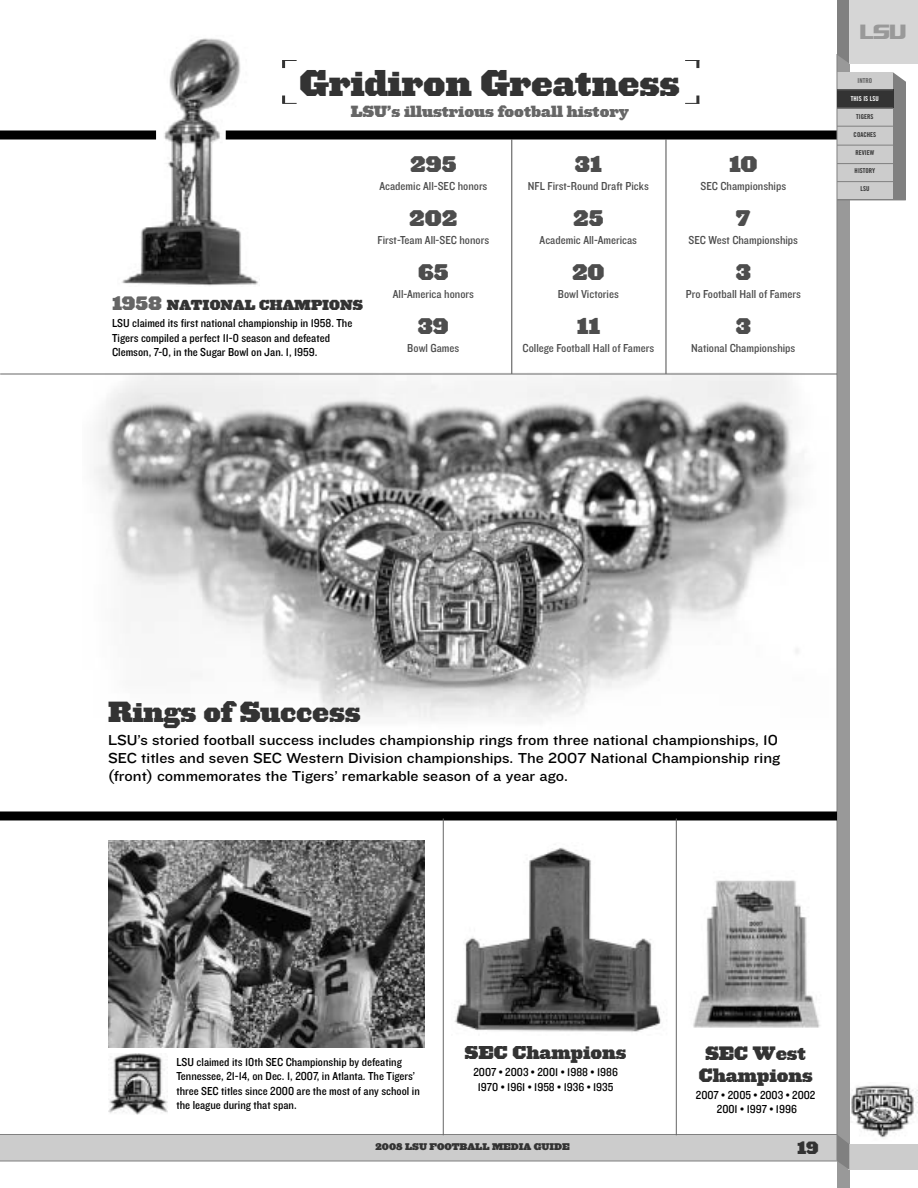
<style>
.page{position:relative;width:918px;height:1188px;background:#fff}
.page>*{position:absolute;margin:0;border:0;box-sizing:border-box;transform-origin:0 0}
.t1{font:900 34.5px "Acropolis HTF";color:#333}
.t2{font:900 27px "Acropolis HTF";color:#333}
.t3{font:900 21px "Acropolis HTF";color:#4d4d4d}
.t4{font:900 18px/21.6px "Acropolis HTF";color:#333;text-align:center}
.t5{font:18px "Geaux Extended";color:#999}
.t6{font:900 16.5px "Acropolis HTF";color:#333}
.t7{font:15px/18px "Knockout HTF32 Junior Cruiserwt";color:#000}
.t8{font:900 15px "Acropolis HTF";color:#666}
.t9{font:900 13.5px "Acropolis HTF";color:#333}
.t10{font:12px/14.4px "Knockout HTF30 Junior Welterwt";color:#000;text-align:center}
.t11{font:12px "Knockout HTF30 Junior Welterwt";color:#4d4d4d}
.t12{font:9px "Ziggurat HTF Black";color:#333}
.t13{font:6.75px "Trade Gothic Bold Cond Twenty";color:#333}
.t14{font:6.75px "Trade Gothic Bold Cond Twenty";color:#fff}
.t15{font:6.75px "Trade Gothic Bold Cond Twenty";color:#5c5c5c}
.s1{font-size:18px;color:#666}
</style>
<div class="page">
<img style="left:108px;top:840px;width:317px;height:207px">
<img style="left:83px;top:373px;width:754px;height:438px">
<img style="left:122px;top:38px;width:138px;height:248px">
<img style="left:693px;top:880px;width:127px;height:148px">
<img style="left:454px;top:844px;width:210px;height:188px">
<div style="left:0;top:130px;width:156px;height:10px;background:#000"></div>
<div style="left:226px;top:130px;width:611px;height:10px;background:#000"></div>
<svg style="left:282px;top:60px;width:15px;height:8px"></svg>
<svg style="left:282px;top:96px;width:15px;height:8px"></svg>
<svg style="left:685px;top:60px;width:14px;height:8px"></svg>
<svg style="left:685px;top:96px;width:14px;height:8px"></svg>
<img style="left:850px;top:1085px;width:67px;height:53px">
<div style="left:837px;top:0;width:12px;height:1188px;background:#999"></div>
<div style="left:893px;top:114px;width:13px;height:86px;background:#808080"></div>
<svg style="left:893px;top:72px;width:13px;height:42px"></svg>
<div style="left:838px;top:72px;width:55px;height:128px;background:#ccc"></div>
<div style="left:849px;top:1144px;width:69px;height:26px;background:#ccc"></div>
<div style="left:0;top:1134px;width:837px;height:27px;background:#ccc"></div>
<hr style="left:0;top:1134px;width:837px;height:1px;background:#808080">
<hr style="left:0;top:1161px;width:837px;height:1px;background:#808080">
<svg style="left:837px;top:1136px;width:12px;height:34px"></svg>
<svg style="left:837px;top:0;width:12px;height:63px"></svg>
<div style="left:849px;top:0;width:69px;height:63px;background:#d6d6d6"></div>
<hr style="left:837px;top:54px;width:1px;height:1106px;background:#808080">
<div style="left:837px;top:90px;width:56px;height:18px;background:#333"></div>
<hr style="left:837px;top:181px;width:56px;height:1px;background:#808080">
<hr style="left:837px;top:89px;width:56px;height:1px;background:#666">
<hr style="left:837px;top:163px;width:56px;height:1px;background:#808080">
<hr style="left:837px;top:145px;width:56px;height:1px;background:#808080">
<hr style="left:837px;top:126px;width:56px;height:1px;background:#808080">
<hr style="left:837px;top:108px;width:56px;height:1px;background:#666">
<hr style="left:837px;top:199px;width:56px;height:1px;background:#808080">
<hr style="left:837px;top:200px;width:69px;height:1px;background:#808080">
<div style="left:0;top:811px;width:837px;height:9px;background:#000"></div>
<hr style="left:443px;top:819px;width:1px;height:316px;background:#666">
<hr style="left:676px;top:819px;width:1px;height:316px;background:#666">
<hr style="left:511px;top:139px;width:1px;height:235px;background:#4d4d4d">
<hr style="left:666px;top:139px;width:1px;height:235px;background:#4d4d4d">
<hr style="left:0;top:374px;width:837px;height:1px;background:#666">
<img style="left:108px;top:1054px;width:60px;height:61px">
<h1 class="t1" style="left:300px;top:64px;width:381px">Gridiron Greatness</h1>
<p class="t8" style="left:351px;top:103px;width:280px">LSU’s illustrious football history</p>
<p class="t9" style="left:112px;top:298px;width:252px"><span class="s1">1958</span> NATIONAL CHAMPIONS</p>
<p class="t10" style="left:112px;top:316px;width:242px;text-align:left">LSU claimed its first national championship in 1958. The<br>Tigers compiled a perfect 11-0 season and defeated<br>Clemson, 7-0, in the Sugar Bowl on Jan. 1, 1959.</p>
<h3 class="t3" style="left:410px;top:152px;width:48px">295</h3>
<p class="t11" style="left:379px;top:179px;width:110px">Academic All-SEC honors</p>
<h3 class="t3" style="left:409px;top:206px;width:50px">202</h3>
<p class="t11" style="left:378px;top:233px;width:113px">First-Team All-SEC honors</p>
<h3 class="t3" style="left:418px;top:260px;width:32px">65</h3>
<p class="t11" style="left:393px;top:287px;width:83px">All-America honors</p>
<h3 class="t3" style="left:418px;top:314px;width:33px">39</h3>
<p class="t11" style="left:407px;top:341px;width:54px">Bowl Games</p>
<h3 class="t3" style="left:575px;top:152px;width:28px">31</h3>
<p class="t11" style="left:528px;top:179px;width:122px">NFL First-Round Draft Picks</p>
<h3 class="t3" style="left:573px;top:206px;width:32px">25</h3>
<p class="t11" style="left:540px;top:233px;width:99px">Academic All-Americas</p>
<h3 class="t3" style="left:572px;top:260px;width:34px">20</h3>
<p class="t11" style="left:558px;top:287px;width:62px">Bowl Victories</p>
<h3 class="t3" style="left:577px;top:314px;width:25px">11</h3>
<p class="t11" style="left:523px;top:341px;width:133px">College Football Hall of Famers</p>
<h3 class="t3" style="left:729px;top:152px;width:30px">10</h3>
<p class="t11" style="left:700px;top:179px;width:87px">SEC Championships</p>
<h3 class="t3" style="left:736px;top:206px;width:16px">7</h3>
<p class="t11" style="left:689px;top:233px;width:111px">SEC West Championships</p>
<h3 class="t3" style="left:736px;top:260px;width:17px">3</h3>
<p class="t11" style="left:686px;top:287px;width:116px">Pro Football Hall of Famers</p>
<h3 class="t3" style="left:736px;top:314px;width:17px">3</h3>
<p class="t11" style="left:691px;top:341px;width:106px">National Championships</p>
<h3 class="t5" style="left:860px;top:23px;width:48px">LSU</h3>
<p class="t15" style="left:858px;top:79px;width:16px">INTRO</p>
<p class="t14" style="left:851px;top:97px;width:30px">THIS IS LSU</p>
<p class="t13" style="left:856px;top:115px;width:19px">TIGERS</p>
<p class="t13" style="left:854px;top:133px;width:24px">COACHES</p>
<p class="t13" style="left:856px;top:151px;width:20px">REVIEW</p>
<p class="t13" style="left:855px;top:169px;width:22px">HISTORY</p>
<p class="t13" style="left:860px;top:187px;width:10px">LSU</p>
<h2 class="t2" style="left:108px;top:697px;width:254px">Rings of Success</h2>
<p class="t7" style="left:108px;top:731px;width:674px">LSU’s storied football success includes championship rings from three national championships, 10<br>SEC titles and seven SEC Western Division championships. The 2007 National Championship ring (front) commemorates the Tigers’ remarkable season of a year ago.</p>
<p class="t10" style="left:176px;top:1055px;width:245px;text-align:left">LSU claimed its 10th SEC Championship by defeating Tennessee, 21-14, on Dec. 1, 2007, in Atlanta. The Tigers’ three SEC titles since 2000 are the most of any school in the league during that span.</p>
<h3 class="t4" style="left:465px;top:1042px;width:163px">SEC Champions</h3>
<p class="t10" style="left:473px;top:1064px;width:146px;line-height:15.6px">2007 • 2003 • 2001 • 1988 • 1986<br>1970 • 1961 • 1958 • 1936 • 1935</p>
<h3 class="t4" style="left:699px;top:1043px;width:115px">SEC West<br>Champions</h3>
<p class="t10" style="left:696px;top:1088px;width:121px">2007 • 2005 • 2003 • 2002<br>2001 • 1997 • 1996</p>
<p class="t12" style="left:375px;top:1142px;width:197px">2008 LSU FOOTBALL MEDIA GUIDE</p>
<h3 class="t6" style="left:797px;top:1139px;width:23px">19</h3>
</div>
